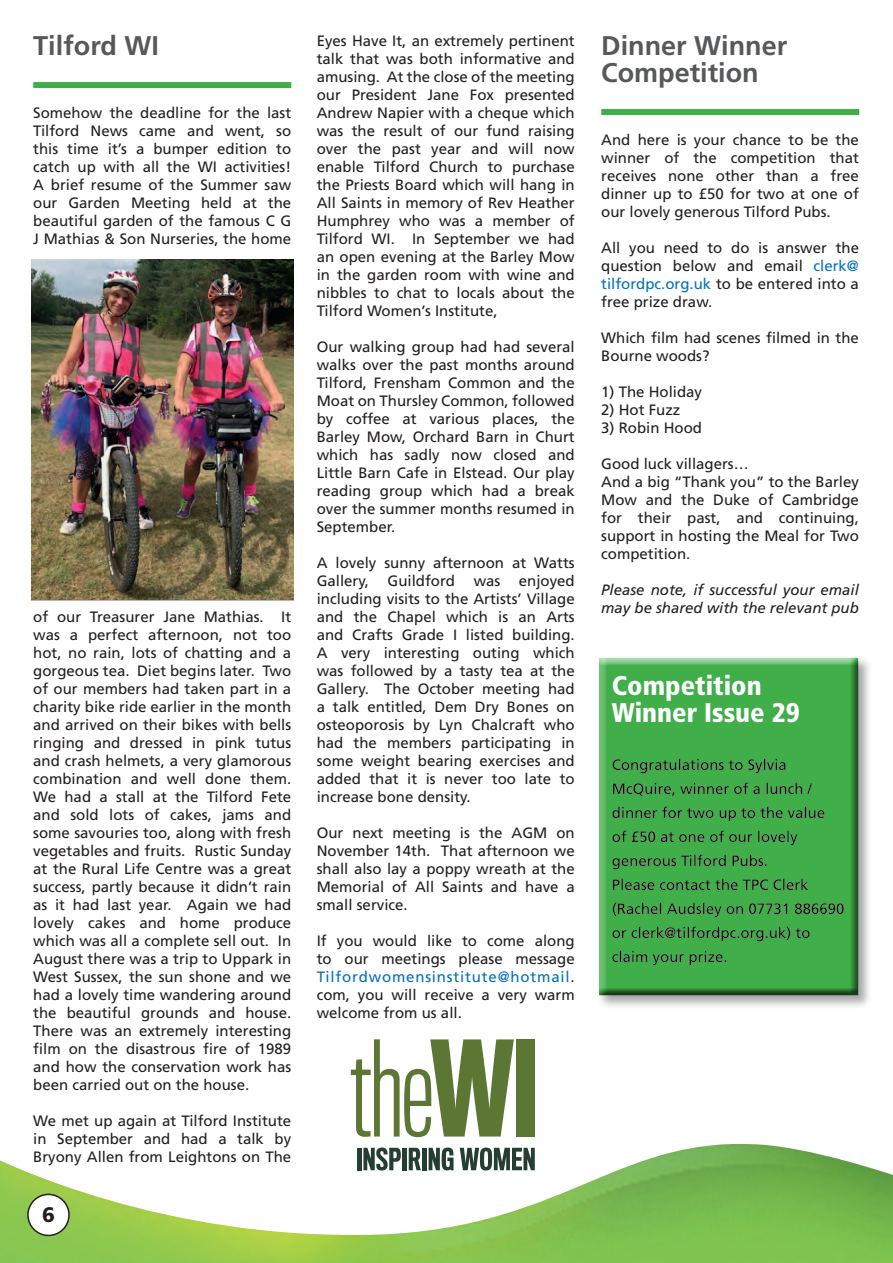
<style>
.page{position:relative;width:893px;height:1263px;background:#fff}
.page>*{position:absolute;margin:0;border:0;box-sizing:border-box;transform-origin:0 0}
.t1{font:700 27px/27px "Frutiger";color:#57585a}
.t2{font:900 condensed 27px/27px "Frutiger";color:#fff}
.t3{font:900 21px "Frutiger";color:#231f20}
.t4{font:15px/18px "Frutiger";color:#231f20;text-align:justify}
.t5{font:italic 15px/18px "Frutiger";color:#231f20}
.s1{color:#0072bc}
</style>
<div class="page">
<img style="left:0;top:1144px;width:893px;height:119px">
<div style="left:28px;top:1194px;width:41px;height:41px;background:#fff;border-radius:50%"></div>
<div style="left:27px;top:1194px;width:43px;height:42px;border:2px solid #231f20;border-radius:50%"></div>
<div style="left:33px;top:82px;width:258px;height:6px;background:#40ae49"></div>
<div style="left:601px;top:109px;width:258px;height:6px;background:#40ae49"></div>
<img style="left:32px;top:259px;width:261px;height:342px">
<hr style="left:357px;top:1148px;width:4px;height:22px;background:#243e33">
<svg style="left:363px;top:1147px;width:38px;height:23px"></svg>
<div style="left:402px;top:1148px;width:5px;height:22px;background:#243e33"></div>
<svg style="left:409px;top:1148px;width:12px;height:22px"></svg>
<div style="left:422px;top:1148px;width:5px;height:22px;background:#243e33"></div>
<svg style="left:429px;top:1147px;width:25px;height:23px"></svg>
<svg style="left:460px;top:1147px;width:75px;height:23px"></svg>
<svg style="left:351px;top:1039px;width:163px;height:98px"></svg>
<div style="left:516px;top:1039px;width:19px;height:97px;background:#5c7734"></div>
<div style="left:597px;top:655px;width:276px;height:354px;background:#231f20;opacity:.4"></div>
<div style="left:593px;top:657px;width:267px;height:342px;background:#231f20;opacity:.75"></div>
<h1 class="t1" style="left:33px;top:32px;width:127px">Tilford WI</h1>
<p class="t4" style="left:33px;top:104px;width:259px">Somehow the deadline for the last Tilford News came and went, so this time it’s a bumper edition to catch up with all the WI activities!<br>A brief resume of the Summer saw our Garden Meeting held at the beautiful garden of the famous C G J Mathias &amp; Son Nurseries, the home</p>
<p class="t4" style="left:33px;top:608px;width:259px">of our Treasurer Jane Mathias. It was a perfect afternoon, not too hot, no rain, lots of chatting and a gorgeous tea. Diet begins later. Two of our members had taken part in a charity bike ride earlier in the month and arrived on their bikes with bells ringing and dressed in pink tutus and crash helmets, a very glamorous combination and well done them.<br>We had a stall at the Tilford Fete and sold lots of cakes, jams and some savouries too, along with fresh vegetables and fruits. Rustic Sunday at the Rural Life Centre was a great success, partly because it didn’t rain as it had last year. Again we had lovely cakes and home produce which was all a complete sell out. In August there was a trip to Uppark in West Sussex, the sun shone and we had a lovely time wandering around the beautiful grounds and house.<br>There was an extremely interesting film on the disastrous fire of 1989 and how the conservation work has been carried out on the house.</p>
<p class="t4" style="left:33px;top:1112px;width:259px">We met up again at Tilford Institute in September and had a talk by Bryony Allen from Leightons on The</p>
<h2 class="t3" style="left:42px;top:1201px;width:14px">6</h2>
<p class="t4" style="left:317px;top:31px;width:259px">Eyes Have It, an extremely pertinent talk that was both informative and amusing. At the close of the meeting our President Jane Fox presented Andrew Napier with a cheque which was the result of our fund raising over the past year and will now enable Tilford Church to purchase the Priests Board which will hang in All Saints in memory of Rev Heather Humphrey who was a member of Tilford WI. In September we had an open evening at the Barley Mow in the garden room with wine and nibbles to chat to locals about the Tilford Women’s Institute,</p>
<p class="t4" style="left:317px;top:337px;width:259px">Our walking group had had several walks over the past months around Tilford, Frensham Common and the Moat on Thursley Common, followed by coffee at various places, the Barley Mow, Orchard Barn in Churt which has sadly now closed and Little Barn Cafe in Elstead. Our play reading group which had a break over the summer months resumed in September.</p>
<p class="t4" style="left:317px;top:553px;width:259px">A lovely sunny afternoon at Watts Gallery, Guildford was enjoyed including visits to the Artists’ Village and the Chapel which is an Arts and Crafts Grade I listed building.<br>A very interesting outing which was followed by a tasty tea at the Gallery. The October meeting had a talk entitled, Dem Dry Bones on osteoporosis by Lyn Chalcraft who had the members participating in some weight bearing exercises and added that it is never too late to increase bone density.</p>
<p class="t4" style="left:317px;top:823px;width:259px">Our next meeting is the AGM on November 14th. That afternoon we shall also lay a poppy wreath at the Memorial of All Saints and have a small service.</p>
<p class="t4" style="left:317px;top:931px;width:259px">If you would like to come along to our meetings please message <span class="s1">Tilfordwomensinstitute@hotmail</span>. com, you will receive a very warm welcome from us all.</p>
<h1 class="t1" style="left:601px;top:32px;width:188px">Dinner Winner<br>Competition</h1>
<p class="t4" style="left:601px;top:131px;width:259px">And here is your chance to be the winner of the competition that receives none other than a free dinner up to £50 for two at one of our lovely generous Tilford Pubs.</p>
<p class="t4" style="left:601px;top:239px;width:259px">All you need to do is answer the question below and email <span class="s1">clerk@ tilfordpc.org.uk</span> to be entered into a free prize draw.</p>
<p class="t4" style="left:601px;top:329px;width:259px">Which film had scenes filmed in the<br>Bourne woods?</p>
<p class="t4" style="left:601px;top:383px;width:102px">1) The Holiday</p>
<p class="t4" style="left:601px;top:401px;width:81px">2) Hot Fuzz</p>
<p class="t4" style="left:601px;top:419px;width:102px">3) Robin Hood</p>
<p class="t4" style="left:601px;top:455px;width:259px;text-align:left">Good luck villagers…<br>And a big “Thank you” to the Barley<br>Mow and the Duke of Cambridge for their past, and continuing, support in hosting the Meal for Two competition.</p>
<p class="t5" style="left:601px;top:581px;width:259px">Please note, if successful your email may be shared with the relevant pub</p>
<h1 class="t2" style="left:612px;top:672px;width:190px">Competition<br>Winner Issue 29</h1>
</div>
